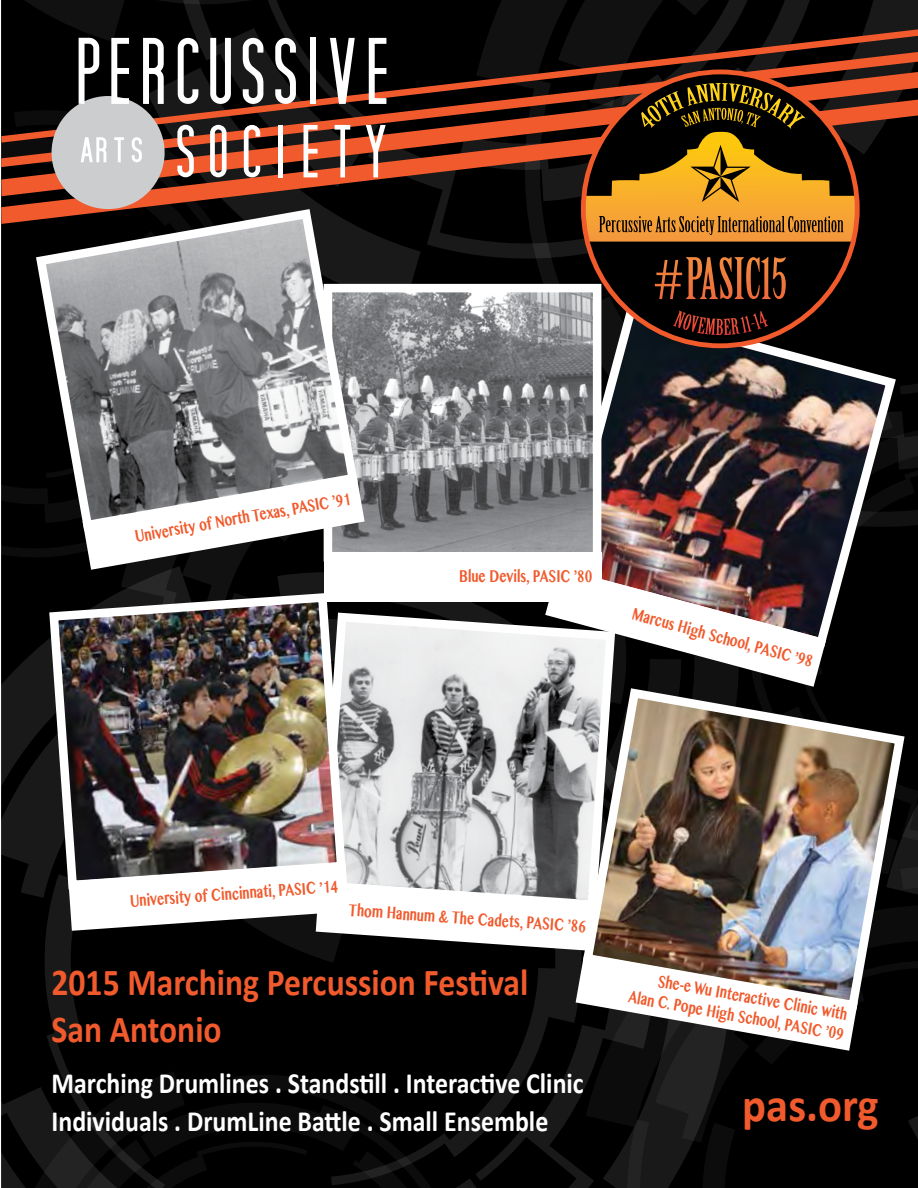
<style>
.page{position:relative;width:918px;height:1188px;background:#fff}
.page>*{position:absolute;margin:0;border:0;box-sizing:border-box;transform-origin:0 0}
.t1{font:700 47.1px "Calibri";color:#f15a2c;scale:.95 1}
.t2{font:700 38.25px/47.1px "Calibri";color:#f15a2c;scale:.88 1}
.t3{font:700 29.4px/38.2px "Calibri";color:#fff;scale:.88 1}
.t4{font:700 18.9px/20.5px "Kannada MN";color:#f15a2c;text-align:right;scale:.7 1}
</style>
<div class="page">
<img style="left:1px;top:0;width:917px;height:1188px">
<p class="t4" style="left:133px;top:526px;width:315px;rotate:-10deg">University of North Texas, PASIC ’91</p>
<p class="t4" style="left:459px;top:566px;width:192px">Blue Devils, PASIC ’80</p>
<p class="t4" style="left:636px;top:603px;width:268px;rotate:15deg">Marcus High School, PASIC ’98</p>
<p class="t4" style="left:129px;top:890px;width:300px;rotate:-4deg">University of Cincinnati, PASIC ’14</p>
<p class="t4" style="left:349px;top:899px;width:342px;rotate:4deg">Thom Hannum &amp; The Cadets, PASIC ’86</p>
<h2 class="t2" style="left:52px;top:957px;width:543px">2015 Marching Percussion Festival<br>San Antonio</h2>
<h3 class="t3" style="left:52px;top:1063px;width:606px">Marching Drumlines . Standstill . Interactive Clinic<br>Individuals . DrumLine Battle . Small Ensemble</h3>
<p class="t4" style="left:634px;top:965px;width:313px;rotate:10deg">She-e Wu Interactive Clinic with<br>Alan C. Pope High School, PASIC ’09</p>
<h1 class="t1" style="left:742px;top:1076px;width:145px">pas.org</h1>
</div>
